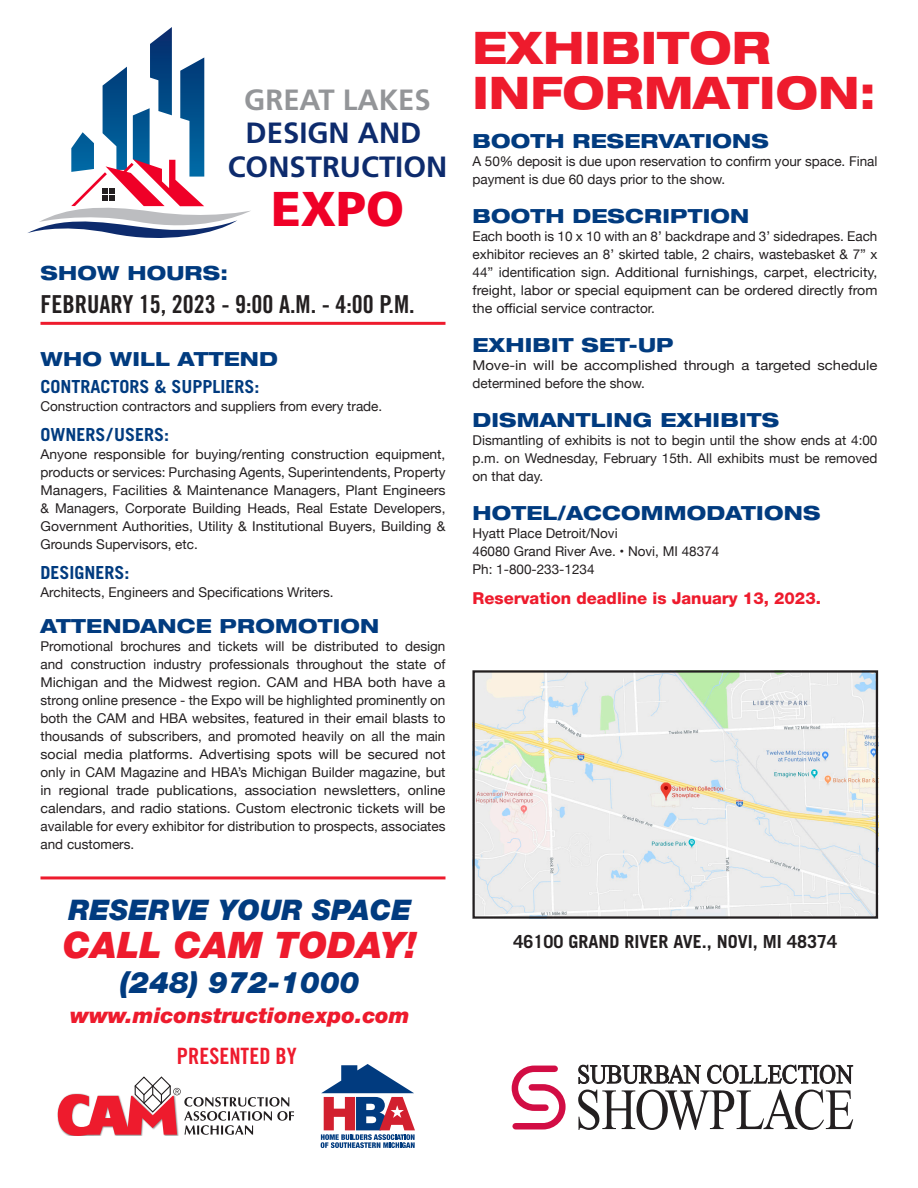
<style>
.page{position:relative;width:918px;height:1188px;background:#fff}
.page>*{position:absolute;margin:0;border:0;box-sizing:border-box;transform-origin:0 0}
.t1{font:900 48.75px "Frutiger";color:#ef0027}
.t2{font:800 expanded 45px "Helvetica Neue";color:#ee1b2d;scale:.94 1}
.t3{font:italic 900 36.6px "Helvetica Neue";color:#ee1b2d}
.t4{font:italic 900 29.85px "Helvetica Neue";color:#013b7f}
.t5{font:700 29.25px/33.2px "Frutiger";color:#0d2b6d;text-align:center}
.t6{font:italic 900 28.5px "Helvetica Neue";color:#013b7f}
.t7{font:24.75px "Trade Gothic Bold Cond Twenty";color:#231f20}
.t8{font:22.5px "Trade Gothic Bold Cond Twenty";color:#ee1b2d}
.t9{font:italic 900 21.6px "Helvetica Neue";color:#ee1b2d}
.t10{font:800 expanded 19.5px "Helvetica Neue";letter-spacing:.01em;color:#013b7f}
.t11{font:700 18px "Trade Gothic";color:#013b7f}
.t12{font:700 18px "Trade Gothic";color:#231f20}
.t13{font:800 16.5px "Helvetica Neue";color:#ee1b2d}
.t14{font:13.5px/18px "Helvetica Neue";color:#231f20;text-align:justify}
.t15{font:13.5px/18px "Helvetica Neue";color:#231f20;scale:1.1 1}
.s1{color:#939598}
</style>
<div class="page">
<hr style="left:40px;top:322px;width:406px;height:3px;background:#ee1b2d">
<hr style="left:40px;top:876px;width:406px;height:3px;background:#ee1b2d">
<svg style="left:27px;top:27px;width:224px;height:211px"></svg>
<img style="left:475px;top:673px;width:400px;height:243px">
<div style="left:472px;top:670px;width:406px;height:249px;border:2px solid #231f20"></div>
<svg style="left:578px;top:1065px;width:275px;height:65px"></svg>
<svg style="left:512px;top:1065px;width:54px;height:65px"></svg>
<svg style="left:321px;top:1064px;width:94px;height:84px"></svg>
<svg style="left:58px;top:1076px;width:236px;height:60px"></svg>
<p class="t5" style="left:228px;top:83px;width:221px"><span class="s1">GREAT LAKES<br></span>DESIGN AND<br>CONSTRUCTION</p>
<p class="t1" style="left:271px;top:179px;width:134px">EXPO</p>
<p class="t10" style="left:40px;top:260px;width:189px">SHOW HOURS:</p>
<p class="t7" style="left:40px;top:289px;width:376px">FEBRUARY 15, 2023 - 9:00 A.M. - 4:00 P.M.</p>
<p class="t10" style="left:40px;top:347px;width:239px">WHO WILL ATTEND</p>
<p class="t11" style="left:40px;top:376px;width:221px">CONTRACTORS &amp; SUPPLIERS:</p>
<p class="t14" style="left:40px;top:398px;width:343px">Construction contractors and suppliers from every trade.</p>
<p class="t11" style="left:40px;top:424px;width:130px">OWNERS/USERS:</p>
<p class="t14" style="left:40px;top:446px;width:407px">Anyone responsible for buying/renting construction equipment, products or services: Purchasing Agents, Superintendents, Property Managers, Facilities &amp; Maintenance Managers, Plant Engineers &amp; Managers, Corporate Building Heads, Real Estate Developers, Government Authorities, Utility &amp; Institutional Buyers, Building &amp; Grounds Supervisors, etc.</p>
<p class="t11" style="left:40px;top:562px;width:91px">DESIGNERS:</p>
<p class="t14" style="left:40px;top:584px;width:295px">Architects, Engineers and Specifications Writers.</p>
<p class="t10" style="left:40px;top:614px;width:340px">ATTENDANCE PROMOTION</p>
<p class="t14" style="left:40px;top:638px;width:407px">Promotional brochures and tickets will be distributed to design and construction industry professionals throughout the state of Michigan and the Midwest region. CAM and HBA both have a strong online presence - the Expo will be highlighted prominently on both the CAM and HBA websites, featured in their email blasts to thousands of subscribers, and promoted heavily on all the main social media platforms. Advertising spots will be secured not only in CAM Magazine and HBA’s Michigan Builder magazine, but in regional trade publications, association newsletters, online calendars, and radio stations. Custom electronic tickets will be available for every exhibitor for distribution to prospects, associates and customers.</p>
<p class="t6" style="left:69px;top:892px;width:344px">RESERVE YOUR SPACE</p>
<p class="t3" style="left:63px;top:922px;width:356px">CALL CAM TODAY!</p>
<p class="t4" style="left:120px;top:964px;width:241px">(248) 972-1000</p>
<p class="t9" style="left:70px;top:1002px;width:341px">www.miconstructionexpo.com</p>
<p class="t8" style="left:177px;top:1042px;width:121px">PRESENTED BY</p>
<p class="t2" style="left:472px;top:19px;width:319px">EXHIBITOR</p>
<p class="t2" style="left:472px;top:64px;width:431px">INFORMATION:</p>
<p class="t10" style="left:472px;top:128px;width:298px">BOOTH RESERVATIONS</p>
<p class="t14" style="left:472px;top:153px;width:407px">A 50% deposit is due upon reservation to confirm your space. Final payment is due 60 days prior to the show.</p>
<p class="t10" style="left:472px;top:203px;width:278px">BOOTH DESCRIPTION</p>
<p class="t14" style="left:472px;top:228px;width:407px">Each booth is 10 x 10 with an 8’ backdrape and 3’ sidedrapes. Each exhibitor recieves an 8’ skirted table, 2 chairs, wastebasket &amp; 7” x 44” identification sign. Additional furnishings, carpet, electricity, freight, labor or special equipment can be ordered directly from the official service contractor.</p>
<p class="t10" style="left:472px;top:332px;width:203px">EXHIBIT SET-UP</p>
<p class="t15" style="left:472px;top:357px;width:370px">Move-in will be accomplished through a targeted schedule determined before the show.</p>
<p class="t10" style="left:472px;top:407px;width:308px">DISMANTLING EXHIBITS</p>
<p class="t14" style="left:472px;top:432px;width:407px">Dismantling of exhibits is not to begin until the show ends at 4:00 p.m. on Wednesday, February 15th. All exhibits must be removed on that day.</p>
<p class="t10" style="left:472px;top:500px;width:349px">HOTEL/ACCOMMODATIONS</p>
<p class="t14" style="left:472px;top:525px;width:147px">Hyatt Place Detroit/Novi</p>
<p class="t14" style="left:472px;top:543px;width:248px">46080 Grand River Ave. • Novi, MI 48374</p>
<p class="t14" style="left:472px;top:561px;width:124px">Ph: 1-800-233-1234</p>
<p class="t13" style="left:472px;top:588px;width:350px">Reservation deadline is January 13, 2023.</p>
<p class="t12" style="left:513px;top:930px;width:325px">46100 GRAND RIVER AVE., NOVI, MI 48374</p>
</div>
